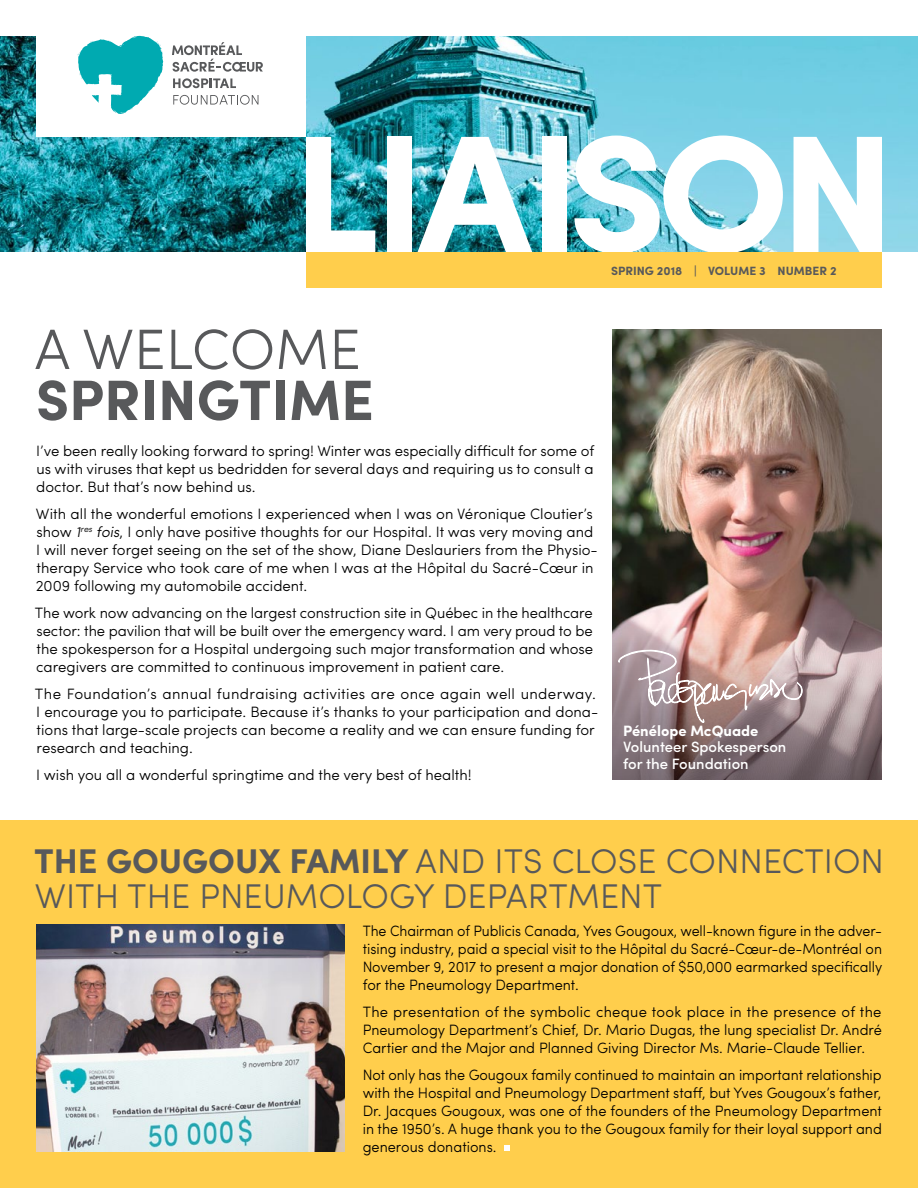
<style>
.page{position:relative;width:918px;height:1188px;background:#fff}
.page>*{position:absolute;margin:0;border:0;box-sizing:border-box;transform-origin:0 0}
.t1{font:700 57px "Sofia Pro";color:#58595b}
.t2{font:300 57px "Sofia Pro";color:#58595b}
.t3{font:300 34.35px/34.5px "Sofia Pro";color:#58595b}
.t4{font:300 15px/18px "Sofia Pro";color:#000;text-align:justify}
.t5{font:300 15px/18px "Sofia Pro";color:#000;text-align:justify;scale:.96 1}
.t6{font:300 15px/18px "Sofia Pro";color:#000;text-align:justify;scale:.95 1}
.t7{font:500 15px/16.5px "Sofia Pro";color:#fff}
.t8{font:700 15px "Sofia Pro";color:#fff}
.t9{font:700 12px "Sofia Pro";color:#58595b}
.s1{font-style:italic}
.s2{font-weight:700}
</style>
<div class="page">
<div style="left:0;top:820px;width:918px;height:368px;background:#ffce4c"></div>
<img style="left:612px;top:330px;width:270px;height:293px">
<img style="left:0;top:36px;width:918px;height:216px">
<div style="left:36px;top:0;width:270px;height:137px;background:#fff"></div>
<img style="left:306px;top:137px;width:69px;height:115px">
<div style="left:387px;top:137px;width:25px;height:115px;background:#fff"></div>
<img style="left:418px;top:137px;width:114px;height:115px">
<div style="left:542px;top:137px;width:25px;height:115px;background:#fff"></div>
<svg style="left:574px;top:136px;width:209px;height:116px"></svg>
<svg style="left:794px;top:137px;width:88px;height:115px"></svg>
<div style="left:306px;top:252px;width:576px;height:36px;background:#ffce4c"></div>
<svg style="left:612px;top:623px;width:270px;height:157px;background:#958082"></svg>
<svg style="left:504px;top:1145px;width:6px;height:6px"></svg>
<svg style="left:618px;top:643px;width:185px;height:80px;background:#b99e9c"></svg>
<svg style="left:172px;top:42px;width:91px;height:30px"></svg>
<svg style="left:173px;top:78px;width:63px;height:10px"></svg>
<svg style="left:173px;top:95px;width:85px;height:10px"></svg>
<svg style="left:77px;top:36px;width:87px;height:78px"></svg>
<img style="left:36px;top:925px;width:309px;height:227px">
<p class="t9" style="left:611px;top:261px;width:227px">SPRING 2018 | VOLUME 3 NUMBER 2</p>
<h1 class="t2" style="left:34px;top:307px;width:328px">A WELCOME</h1>
<h1 class="t1" style="left:36px;top:357px;width:340px">SPRINGTIME</h1>
<p class="t4" style="left:36px;top:441px;width:560px">I’ve been really looking forward to spring! Winter was especially difficult for some of us with viruses that kept us bedridden for several days and requiring us to consult a doctor. But that’s now behind us.</p>
<p class="t4" style="left:36px;top:504px;width:564px;text-align:left">With all the wonderful emotions I experienced when I was on Véronique Cloutier’s show <span class="s1">1</span><sup>res</sup> <span class="s1">fois</span>, I only have positive thoughts for our Hospital. It was very moving and I will never forget seeing on the set of the show, Diane Deslauriers from the Physio&shy;therapy Service who took care of me when I was at the Hôpital du Sacré-Cœur in 2009 following my automobile accident.</p>
<p class="t4" style="left:35px;top:603px;width:560px">The work now advancing on the largest construction site in Québec in the healthcare sector: the pavilion that will be built over the emergency ward. I am very proud to be the spokesperson for a Hospital undergoing such major transformation and whose caregivers are committed to continuous improvement in patient care.</p>
<p class="t4" style="left:35px;top:684px;width:565px;text-align:left">The Foundation’s annual fundraising activities are once again well underway.<br>I encourage you to participate. Because it’s thanks to your participation and dona&shy;tions that large-scale projects can become a reality and we can ensure funding for research and teaching.</p>
<p class="t4" style="left:36px;top:765px;width:437px">I wish you all a wonderful springtime and the very best of health!</p>
<p class="t8" style="left:623px;top:719px;width:137px">PÉNÉLOPE MCQUADE</p>
<p class="t7" style="left:623px;top:738px;width:165px">Volunteer Spokesperson for the Foundation</p>
<h2 class="t3" style="left:34px;top:842px;width:852px"><span class="s2">TH E GOUGOUX FAMILY</span> AND ITS CLOSE CONNECTION<br>WITH THE PNEUMOLOGY DEPARTMENT</h2>
<p class="t6" style="left:363px;top:921px;width:548px">The Chairman of Publicis Canada, Yves Gougoux, well-known figure in the adver&shy;tising industry, paid a special visit to the Hôpital du Sacré-Cœur-de-Montréal on November 9, 2017 to present a major donation of $50,000 earmarked specifically for the Pneumology Department.</p>
<p class="t4" style="left:363px;top:1002px;width:521px">The presentation of the symbolic cheque took place in the presence of the Pneumology Department’s Chief, Dr. Mario Dugas, the lung specialist Dr. André Cartier and the Major and Planned Giving Director Ms. Marie-Claude Tellier.</p>
<p class="t5" style="left:363px;top:1065px;width:543px">Not only has the Gougoux family continued to maintain an important relationship with the Hospital and Pneumology Department staff, but Yves Gougoux’s father, Dr. Jacques Gougoux, was one of the founders of the Pneumology Department in the 1950’s. A huge thank you to the Gougoux family for their loyal support and generous donations.</p>
</div>
